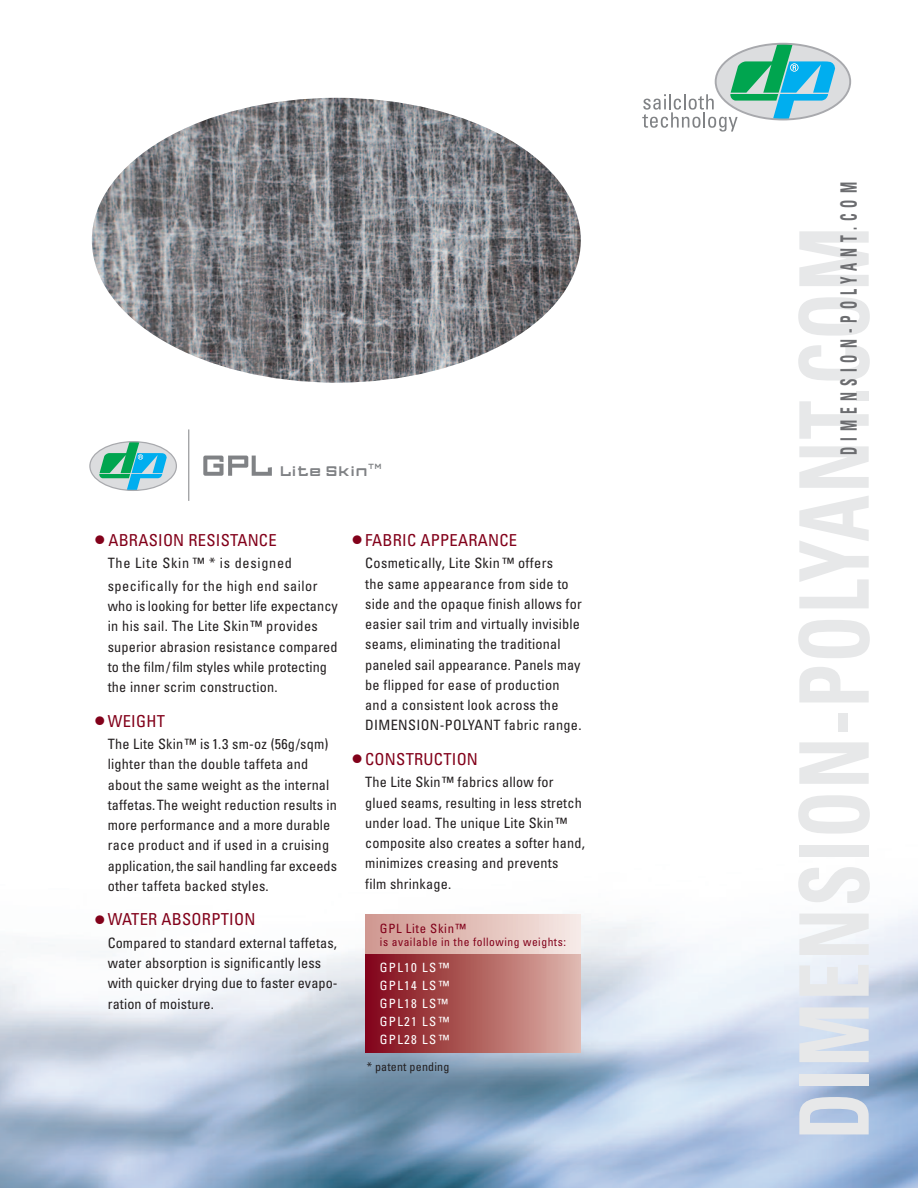
<style>
.page{position:relative;width:918px;height:1188px;background:#fff}
.page>*{position:absolute;margin:0;border:0;box-sizing:border-box;transform-origin:0 0}
.t1{font:700 condensed 96px "Univers";letter-spacing:.03em;color:#e7e8e9;scale:.8 1}
.t2{font:700 condensed 22.5px "Univers";letter-spacing:.45em;color:#6c6d70;scale:.6 1}
.t3{font:condensed 16.5px "Univers";letter-spacing:.015em;color:#82011a}
.t4{font:14.7px "FF Gothic Two Two";letter-spacing:-.05em;color:#808285}
.t5{font:condensed 14.25px/20.2px "Univers";letter-spacing:.015em;color:#231f20}
.t6{font:condensed 14.25px/22.5px "Univers";letter-spacing:.035em;color:#231f20}
.t7{font:condensed 12.75px/18px "Univers";letter-spacing:.1em;color:#fff;text-align:justify}
.t8{font:condensed 12.75px "Univers";letter-spacing:.05em;color:#82011a}
.t9{font:condensed 12px "Univers";letter-spacing:.015em;color:#231f20}
.t10{font:condensed 11.55px "Univers";letter-spacing:.045em;color:#82011a}
.t11{font:7.8px "FF Gothic Two Two";color:#808285}
.s1{font-size:28.5px}
</style>
<div class="page">
<img style="left:0;top:911px;width:918px;height:277px">
<img style="left:92px;top:98px;width:489px;height:285px;border-radius:50%">
<div style="left:716px;top:44px;width:134px;height:75px;background:#dcdddf;border-radius:50%"></div>
<svg style="left:642px;top:44px;width:193px;height:88px"></svg>
<div style="left:715px;top:43px;width:136px;height:77px;border:2px solid #a8a9ad;border-radius:50%"></div>
<div style="left:90px;top:442px;width:86px;height:48px;background:#dcdddf;border-radius:50%"></div>
<svg style="left:99px;top:442px;width:68px;height:48px"></svg>
<div style="left:89px;top:441px;width:88px;height:50px;border:1px solid #a8a9ad;border-radius:50%"></div>
<svg style="left:203px;top:456px;width:69px;height:20px"></svg>
<hr style="left:188px;top:429px;width:1px;height:72px;background:#808285">
<svg style="left:366px;top:914px;width:214px;height:41px;background:#e0bcb6"></svg>
<div style="left:366px;top:955px;width:214px;height:97px;background:linear-gradient(to right,#800614,#deb6a8)"></div>
<p class="t4" style="left:279px;top:462px;width:91px">Lite Skin</p>
<p class="t11" style="left:368px;top:462px;width:16px">TM</p>
<p class="t3" style="left:95px;top:534px;width:183px"><span class="s1">•</span> ABRASION RESISTANCE</p>
<p class="t6" style="left:108px;top:553px;width:211px">The Lite Skin ™ * is designed specifically for the high end sailor</p>
<p class="t5" style="left:108px;top:597px;width:232px">who is looking for better life expectancy in his sail. The Lite Skin™ provides superior abrasion resistance compared to the film/film styles while protecting the inner scrim construction.</p>
<p class="t3" style="left:95px;top:715px;width:71px"><span class="s1">•</span> WEIGHT</p>
<p class="t5" style="left:108px;top:735px;width:231px">The Lite Skin™ is 1.3 sm-oz (56g/sqm) lighter than the double taffeta and about the same weight as the internal taffetas.The weight reduction results in more performance and a more durable race product and if used in a cruising application,the sail handling far exceeds other taffeta backed styles.</p>
<p class="t3" style="left:95px;top:913px;width:162px"><span class="s1">•</span> WATER ABSORPTION</p>
<p class="t5" style="left:108px;top:934px;width:231px">Compared to standard external taffetas, water absorption is significantly less with quicker drying due to faster evapo&shy;ration of moisture.</p>
<p class="t3" style="left:352px;top:534px;width:166px"><span class="s1">•</span> FABRIC APPEARANCE</p>
<p class="t5" style="left:365px;top:554px;width:218px">Cosmetically, Lite Skin™ offers<br>the same appearance from side to side and the opaque finish allows for easier sail trim and virtually invisible seams, eliminating the traditional paneled sail appearance. Panels may be flipped for ease of production and a consistent look across the DIMENSION-POLYANT fabric range.</p>
<p class="t3" style="left:352px;top:753px;width:127px"><span class="s1">•</span> CONSTRUCTION</p>
<p class="t5" style="left:365px;top:773px;width:221px">The Lite Skin™ fabrics allow for glued seams, resulting in less stretch under load. The unique Lite Skin™ composite also creates a softer hand, minimizes creasing and prevents<br>film shrinkage.</p>
<p class="t8" style="left:380px;top:924px;width:88px">GPL Lite Skin™</p>
<p class="t10" style="left:380px;top:938px;width:188px">is available in the following weights:</p>
<p class="t7" style="left:380px;top:959px;width:71px">GPL10 LS™ GPL14 LS™ GPL18 LS™ GPL21 LS™ GPL28 LS™</p>
<p class="t9" style="left:367px;top:1062px;width:84px">* patent pending</p>
<h2 class="t2" style="left:841px;top:455px;width:456px;rotate:-90deg">DIMENSION-POLYANT.COM</h2>
<h1 class="t1" style="left:799px;top:1140px;width:1142px;rotate:-90deg">DIMENSION-POLYANT.COM</h1>
</div>
